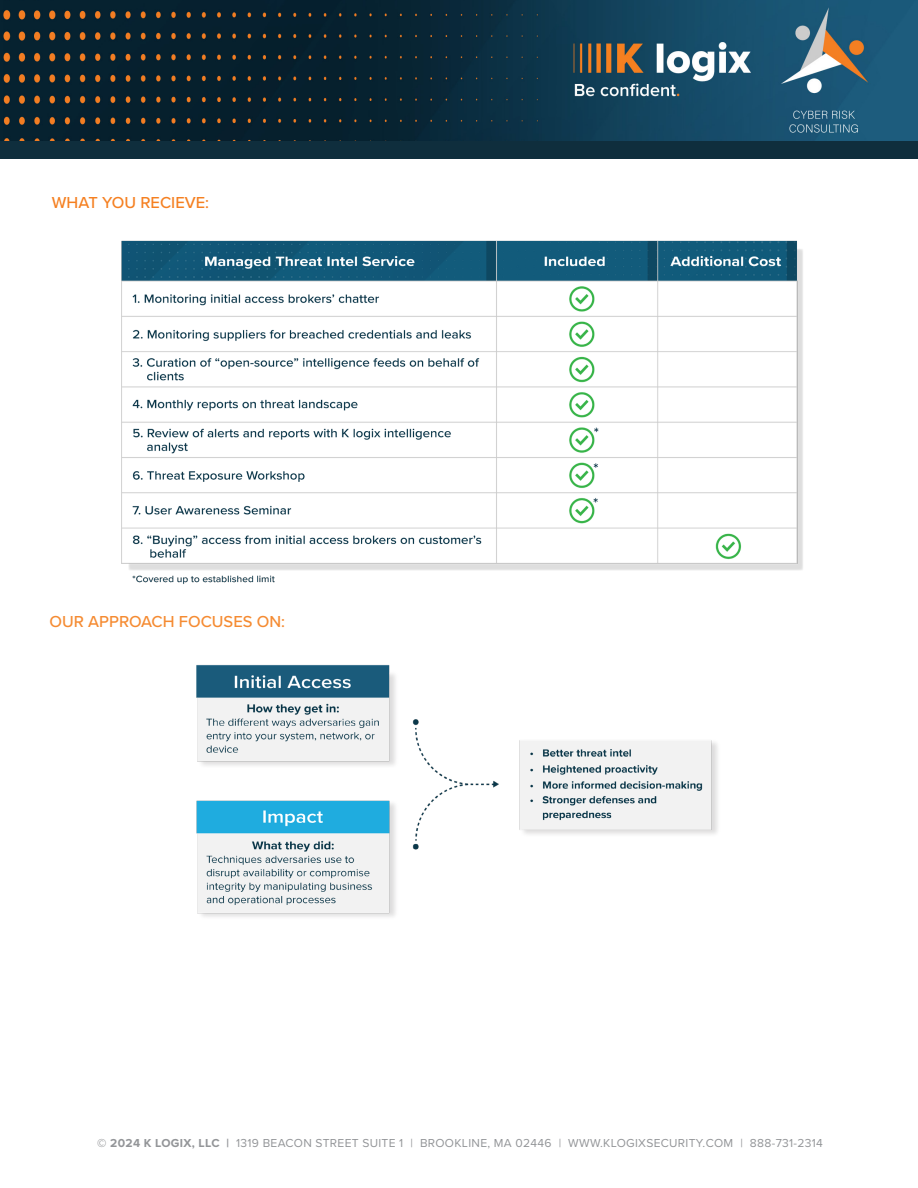
<style>
.page{position:relative;width:918px;height:1188px;background:#fff}
.page>*{position:absolute;margin:0;border:0;box-sizing:border-box;transform-origin:0 0}
.t1{font:500 16.5px "Proxima Nova";color:#f58b32}
.t2{font:500 16.5px "Proxima Nova";color:#f58021}
.t3{font:12px "Proxima Nova";letter-spacing:.025em;color:#939598}
.s1{font-weight:700}
</style>
<div class="page">
<img style="left:0;top:0;width:918px;height:142px">
<div style="left:0;top:142px;width:918px;height:17px;background:#0f2e3d"></div>
<img style="left:121px;top:240px;width:682px;height:344px">
<img style="left:196px;top:665px;width:522px;height:252px">
<p class="t2" style="left:52px;top:190px;width:159px">WHAT YOU RECIEVE:</p>
<p class="t1" style="left:50px;top:609px;width:237px">OUR APPROACH FOCUSES ON:</p>
<p class="t3" style="left:97px;top:1134px;width:727px"><span class="s1">© 2024 K LOGIX, LLC |</span> 1319 BEACON STREET SUITE 1 | BROOKLINE, MA 02446 | WWW.KLOGIXSECURITY.COM | 888-731-2314</p>
</div>
